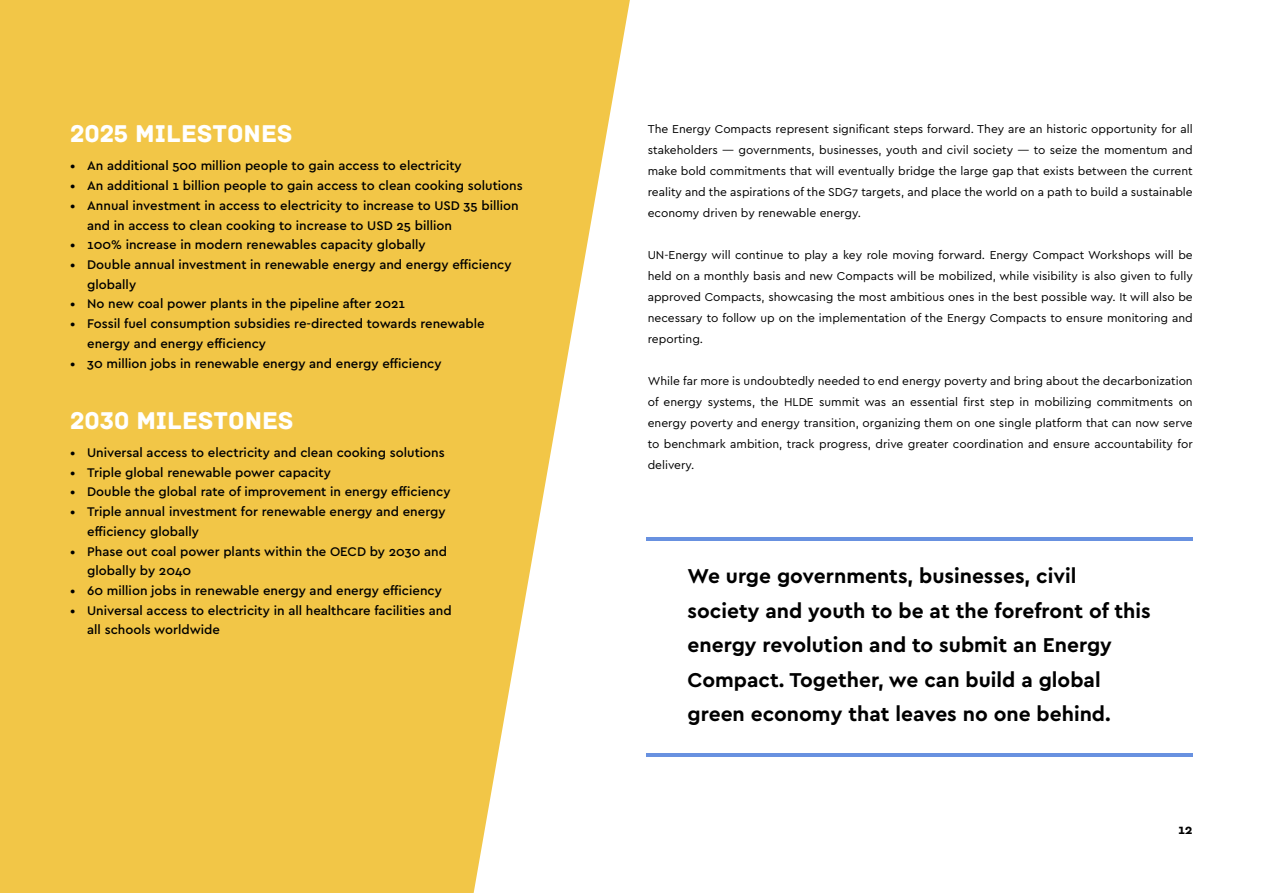
<style>
.page{position:relative;width:1263px;height:893px;background:#fff}
.page>*{position:absolute;margin:0;border:0;box-sizing:border-box;transform-origin:0 0}
.t1{font:25.5px "Archive";color:#fff}
.t2{font:700 21px/34.5px "Cera GR";color:#000}
.t3{font:700 13.5px "Cera GR";color:#000}
.t4{font:500 13.2px/19.6px "Cera GR";color:#000}
.t5{font:12px/21px "Cera GR";color:#000;text-align:justify}
</style>
<div class="page">
<svg style="left:0;top:0;width:630px;height:893px;background:#f2ca54"></svg>
<hr style="left:646px;top:538px;width:547px;height:3px;background:#6891e0">
<hr style="left:646px;top:753px;width:547px;height:3px;background:#6891e0">
<h1 class="t1" style="left:70px;top:119px;width:224px">2025 MILESTONES</h1>
<p class="t4" style="left:70px;top:156px;width:393px">• An additional 500 million people to gain access to electricity</p>
<p class="t4" style="left:70px;top:176px;width:454px">• An additional 1 billion people to gain access to clean cooking solutions</p>
<p class="t4" style="left:87px;top:196px;width:433px;text-indent:-17px">• Annual investment in access to electricity to increase to USD 35 billion and in access to clean cooking to increase to USD 25 billion</p>
<p class="t4" style="left:70px;top:235px;width:357px">• 100% increase in modern renewables capacity globally</p>
<p class="t4" style="left:87px;top:255px;width:426px;text-indent:-17px">• Double annual investment in renewable energy and energy efficiency globally</p>
<p class="t4" style="left:70px;top:294px;width:336px">• No new coal power plants in the pipeline after 2021</p>
<p class="t4" style="left:87px;top:314px;width:399px;text-indent:-17px">• Fossil fuel consumption subsidies re-directed towards renewable energy and energy efficiency</p>
<p class="t4" style="left:70px;top:353px;width:373px">• 30 million jobs in renewable energy and energy efficiency</p>
<h1 class="t1" style="left:70px;top:405px;width:225px">2030 MILESTONES</h1>
<p class="t4" style="left:70px;top:443px;width:376px">• Universal access to electricity and clean cooking solutions</p>
<p class="t4" style="left:70px;top:462px;width:262px">• Triple global renewable power capacity</p>
<p class="t4" style="left:70px;top:482px;width:382px">• Double the global rate of improvement in energy efficiency</p>
<p class="t4" style="left:87px;top:502px;width:360px;text-indent:-17px">• Triple annual investment for renewable energy and energy efficiency globally</p>
<p class="t4" style="left:87px;top:541px;width:361px;text-indent:-17px">• Phase out coal power plants within the OECD by 2030 and globally by 2040</p>
<p class="t4" style="left:70px;top:581px;width:373px">• 60 million jobs in renewable energy and energy efficiency</p>
<p class="t4" style="left:87px;top:600px;width:366px;text-indent:-17px">• Universal access to electricity in all healthcare facilities and all schools worldwide</p>
<p class="t5" style="left:648px;top:118px;width:547px">The Energy Compacts represent significant steps forward. They are an historic opportunity for all stakeholders — governments, businesses, youth and civil society — to seize the momentum and make bold commitments that will eventually bridge the large gap that exists between the current reality and the aspirations of the SDG7 targets, and place the world on a path to build a sustainable economy driven by renewable energy.</p>
<p class="t5" style="left:648px;top:244px;width:547px">UN-Energy will continue to play a key role moving forward. Energy Compact Workshops will be held on a monthly basis and new Compacts will be mobilized, while visibility is also given to fully approved Compacts, showcasing the most ambitious ones in the best possible way. It will also be necessary to follow up on the implementation of the Energy Compacts to ensure monitoring and reporting.</p>
<p class="t5" style="left:648px;top:370px;width:547px">While far more is undoubtedly needed to end energy poverty and bring about the decarbonization of energy systems, the HLDE summit was an essential first step in mobilizing commitments on energy poverty and energy transition, organizing them on one single platform that can now serve to benchmark ambition, track progress, drive greater coordination and ensure accountability for delivery.</p>
<h2 class="t2" style="left:687px;top:559px;width:465px">We urge governments, businesses, civil society and youth to be at the forefront of this energy revolution and to submit an Energy Compact. Together, we can build a global green economy that leaves no one behind.</h2>
<p class="t3" style="left:1178px;top:821px;width:16px">12</p>
</div>
